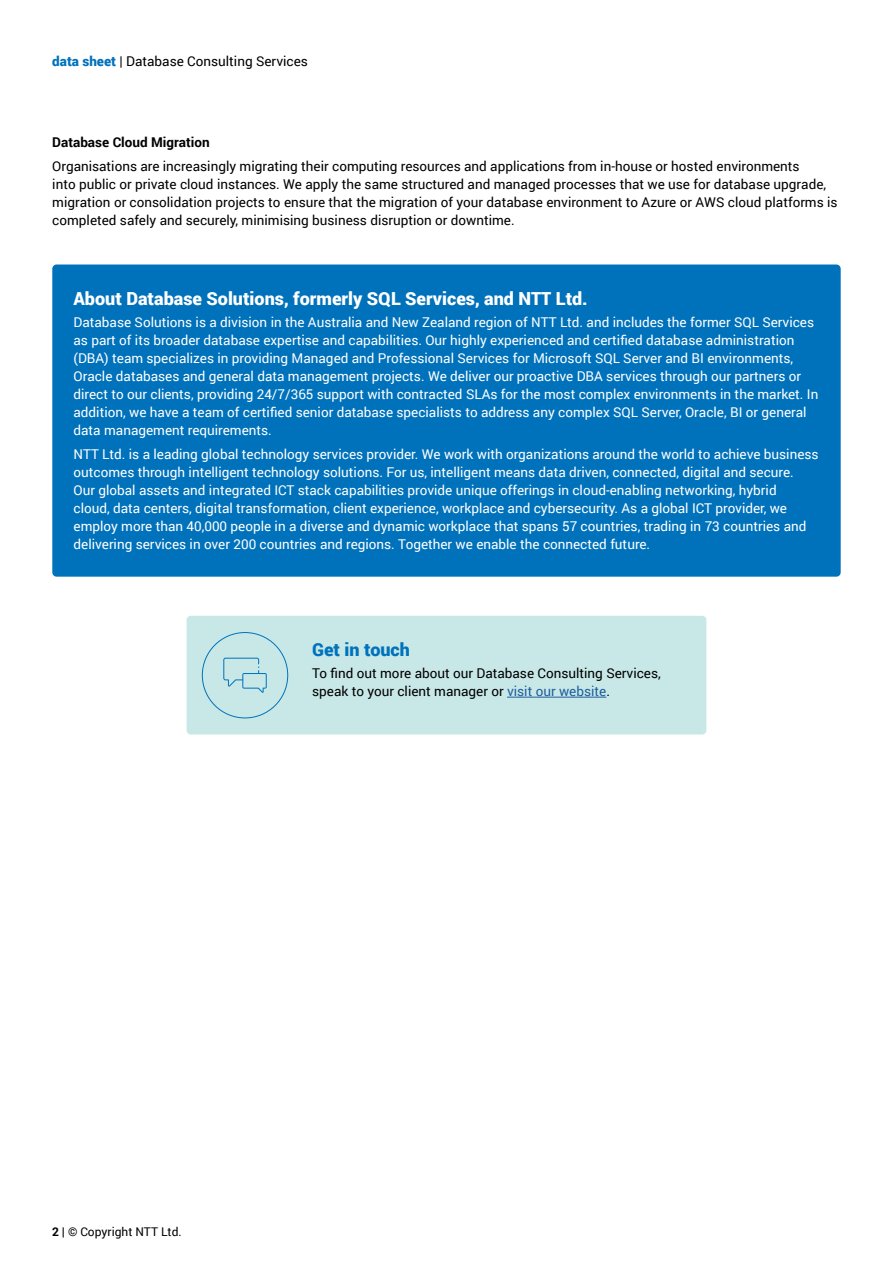
<style>
.page{position:relative;width:893px;height:1263px;background:#fff}
.page>*{position:absolute;margin:0;border:0;box-sizing:border-box;transform-origin:0 0}
.t1{font:900 18px "Roboto";color:#fff}
.t2{font:900 18px "Roboto";color:#0072bc}
.t3{font:13.5px/18px "Roboto";color:#fff}
.t4{font:13.5px/18px "Roboto";color:#000}
.t5{font:700 13.5px "Roboto";color:#000}
.t6{font:12px "Roboto";color:#000}
.s1{font-weight:900;color:#0072bc}
.s2{color:#215e9e}
.s3{font-weight:700}
</style>
<div class="page">
<div style="left:187px;top:616px;width:519px;height:118px;background:#c7e8e6;border-radius:4px"></div>
<hr style="left:507px;top:697px;width:99px;height:1px;background:#215e9e">
<svg style="left:223px;top:658px;width:44px;height:35px"></svg>
<div style="left:52px;top:264px;width:789px;height:313px;background:#0072bc;border-radius:4px"></div>
<p class="t4" style="left:52px;top:52px;width:257px"><span class="s1">data sheet</span> | Database Consulting Services</p>
<p class="t5" style="left:52px;top:133px;width:159px">Database Cloud Migration</p>
<p class="t4" style="left:52px;top:157px;width:787px">Organisations are increasingly migrating their computing resources and applications from in-house or hosted environments<br>into public or private cloud instances. We apply the same structured and managed processes that we use for database upgrade, migration or consolidation projects to ensure that the migration of your database environment to Azure or AWS cloud platforms is completed safely and securely, minimising business disruption or downtime.</p>
<h1 class="t1" style="left:74px;top:285px;width:516px">About Database Solutions, formerly SQL Services, and NTT Ltd.</h1>
<p class="t3" style="left:74px;top:313px;width:746px">Database Solutions is a division in the Australia and New Zealand region of NTT Ltd. and includes the former SQL Services as part of its broader database expertise and capabilities. Our highly experienced and certified database administration (DBA) team specializes in providing Managed and Professional Services for Microsoft SQL Server and BI environments, Oracle databases and general data management projects. We deliver our proactive DBA services through our partners or direct to our clients, providing 24/7/365 support with contracted SLAs for the most complex environments in the market. In addition, we have a team of certified senior database specialists to address any complex SQL Server, Oracle, BI or general data management requirements.</p>
<p class="t3" style="left:74px;top:445px;width:746px">NTT Ltd. is a leading global technology services provider. We work with organizations around the world to achieve business outcomes through intelligent technology solutions. For us, intelligent means data driven, connected, digital and secure.<br>Our global assets and integrated ICT stack capabilities provide unique offerings in cloud-enabling networking, hybrid<br>cloud, data centers, digital transformation, client experience, workplace and cybersecurity. As a global ICT provider, we employ more than 40,000 people in a diverse and dynamic workplace that spans 57 countries, trading in 73 countries and delivering services in over 200 countries and regions. Together we enable the connected future.</p>
<h1 class="t2" style="left:312px;top:637px;width:99px">Get in touch</h1>
<p class="t4" style="left:312px;top:664px;width:350px">To find out more about our Database Consulting Services, speak to your client manager or <span class="s2">visit our website</span>.</p>
<p class="t6" style="left:52px;top:1223px;width:131px"><span class="s3">2 |</span> © Copyright NTT Ltd.</p>
</div>
